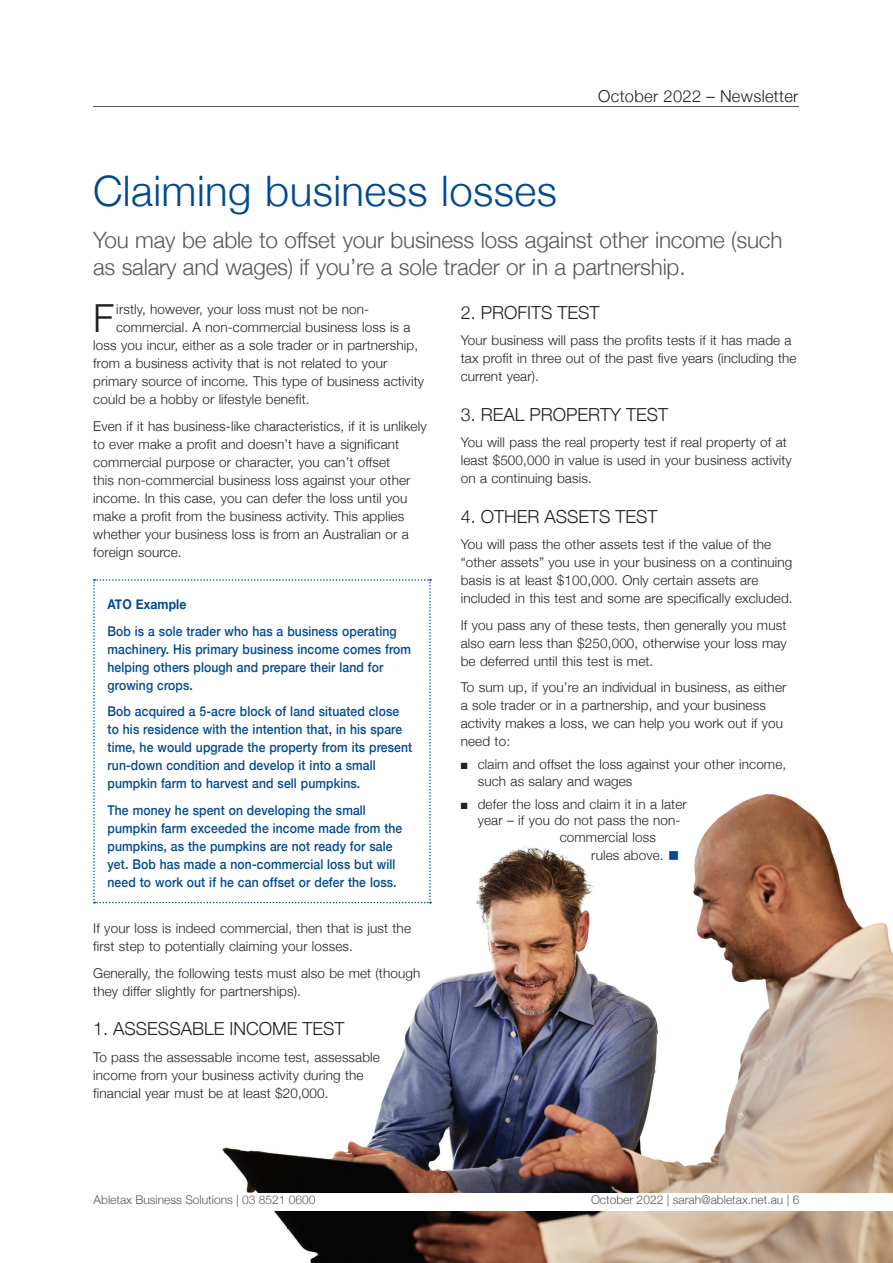
<style>
.page{position:relative;width:893px;height:1263px;background:#fff}
.page>*{position:absolute;margin:0;border:0;box-sizing:border-box;transform-origin:0 0}
.t1{font:300 42px "Helvetica Neue";letter-spacing:.01em;color:#014990}
.t2{font:300 38.7px "Helvetica Neue";color:#231f20}
.t3{font:300 22.5px/27px "Helvetica Neue";letter-spacing:-.01em;color:#57585a}
.t4{font:300 18px "Helvetica Neue";color:#231f20}
.t5{font:300 16.5px "Helvetica Neue";letter-spacing:.02em;color:#231f20}
.t6{font:300 13.5px/18px "Helvetica Neue";letter-spacing:.01em;color:#231f20}
.t7{font:500 13.5px/18px "Helvetica Neue";letter-spacing:.01em;color:#014990;scale:.9 1}
.t8{font:700 13.5px "Helvetica Neue";letter-spacing:.01em;color:#014990;scale:.9 1}
.t9{font:300 12px "Helvetica Neue";color:#57585a}
.s1{color:#014990}
</style>
<div class="page">
<hr style="left:93px;top:106px;width:705px;height:1px;background:#57585a">
<img style="left:219px;top:794px;width:674px;height:398px">
<svg style="left:93px;top:579px;width:338px;height:324px"></svg>
<img style="left:274px;top:1211px;width:619px;height:52px">
<p class="t5" style="left:598px;top:83px;width:202px">October 2022 – Newsletter</p>
<h1 class="t1" style="left:93px;top:157px;width:465px">Claiming business losses</h1>
<h3 class="t3" style="left:93px;top:224px;width:691px">You may be able to offset your business loss against other income (such as salary and wages) if you’re a sole trader or in a partnership.</h3>
<h2 class="t2" style="left:93px;top:287px;width:22px">F</h2>
<p class="t6" style="left:116px;top:299px;width:255px">irstly, however, your loss must not be non-</p>
<h3 class="t4" style="left:461px;top:298px;width:140px">2. PROFITS TEST</h3>
<p class="t6" style="left:461px;top:330px;width:337px">Your business will pass the profits tests if it has made a tax profit in three out of the past five years (including the current year).</p>
<h3 class="t4" style="left:461px;top:400px;width:209px">3. REAL PROPERTY TEST</h3>
<p class="t6" style="left:461px;top:432px;width:333px">You will pass the real property test if real property of at least $500,000 in value is used in your business activity on a continuing basis.</p>
<h3 class="t4" style="left:461px;top:502px;width:198px">4. OTHER ASSETS TEST</h3>
<p class="t6" style="left:461px;top:534px;width:333px">You will pass the other assets test if the value of the “other assets” you use in your business on a continuing basis is at least $100,000. Only certain assets are included in this test and some are specifically excluded.</p>
<p class="t6" style="left:461px;top:615px;width:328px;text-align:justify">If you pass any of these tests, then generally you must also earn less than $250,000, otherwise your loss may be deferred until this test is met.</p>
<p class="t6" style="left:461px;top:677px;width:327px">To sum up, if you’re an individual in business, as either a sole trader or in a partnership, and your business activity makes a loss, we can help you work out if you need to:</p>
<p class="t6" style="left:478px;top:755px;width:310px;line-height:16.5px;text-indent:-17px">■ claim and offset the loss against your other income, such as salary and wages</p>
<p class="t6" style="left:461px;top:794px;width:228px">■ defer the loss and claim it in a later</p>
<p class="t6" style="left:478px;top:810px;width:204px">year – if you do not pass the non-</p>
<p class="t6" style="left:560px;top:827px;width:98px">commercial loss</p>
<p class="t6" style="left:591px;top:845px;width:89px">rules above. <span class="s1">■</span></p>
<p class="t6" style="left:116px;top:317px;width:296px">commercial. A non-commercial business loss is a</p>
<p class="t6" style="left:93px;top:335px;width:326px">loss you incur, either as a sole trader or in partnership,</p>
<p class="t6" style="left:93px;top:353px;width:296px">from a business activity that is not related to your</p>
<p class="t6" style="left:93px;top:371px;width:332px">primary source of income. This type of business activity</p>
<p class="t6" style="left:93px;top:389px;width:218px">could be a hobby or lifestyle benefit.</p>
<p class="t6" style="left:93px;top:416px;width:335px">Even if it has business-like characteristics, if it is unlikely to ever make a profit and doesn’t have a significant commercial purpose or character, you can’t offset<br>this non-commercial business loss against your other income. In this case, you can defer the loss until you make a profit from the business activity. This applies whether your business loss is from an Australian or a foreign source.</p>
<p class="t8" style="left:108px;top:594px;width:89px">ATO Example</p>
<p class="t7" style="left:108px;top:621px;width:339px">Bob is a sole trader who has a business operating machinery. His primary business income comes from helping others plough and prepare their land for growing crops.</p>
<p class="t7" style="left:108px;top:701px;width:340px">Bob acquired a 5-acre block of land situated close to his residence with the intention that, in his spare time, he would upgrade the property from its present run-down condition and develop it into a small pumpkin farm to harvest and sell pumpkins.</p>
<p class="t7" style="left:108px;top:800px;width:329px">The money he spent on developing the small pumpkin farm exceeded the income made from the pumpkins, as the pumpkins are not ready for sale yet. Bob has made a non-commercial loss but will need to work out if he can offset or defer the loss.</p>
<p class="t6" style="left:93px;top:918px;width:319px">If your loss is indeed commercial, then that is just the first step to potentially claiming your losses.</p>
<p class="t6" style="left:93px;top:963px;width:329px">Generally, the following tests must also be met (though they differ slightly for partnerships).</p>
<h3 class="t4" style="left:93px;top:1014px;width:253px">1. ASSESSABLE INCOME TEST</h3>
<p class="t6" style="left:93px;top:1047px;width:288px">To pass the assessable income test, assessable income from your business activity during the financial year must be at least $20,000.</p>
<p class="t9" style="left:94px;top:1190px;width:224px">Abletax Business Solutions | 03 8521 0600</p>
<p class="t9" style="left:591px;top:1190px;width:210px">October 2022 | sarah@abletax.net.au | 6</p>
</div>
